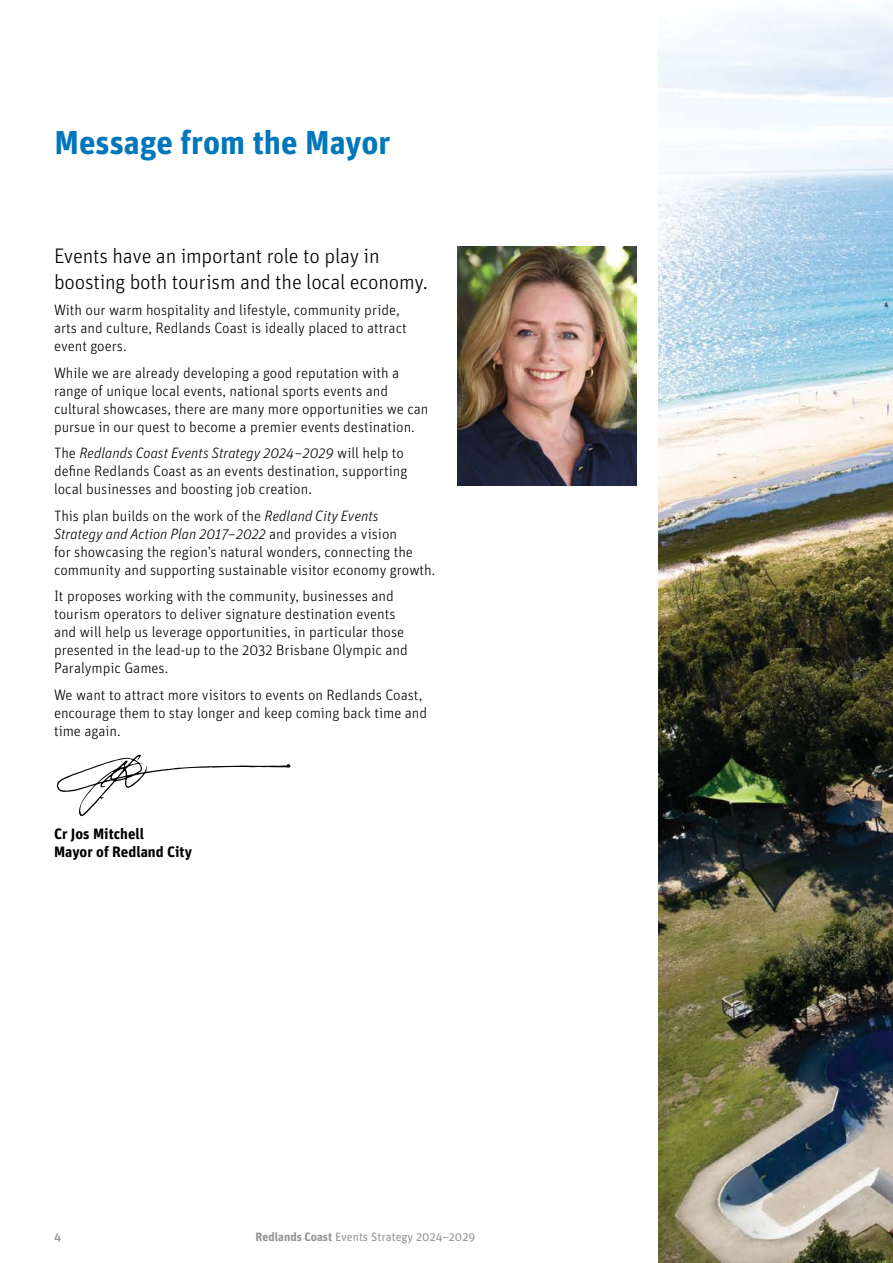
<style>
.page{position:relative;width:893px;height:1263px;background:#fff}
.page>*{position:absolute;margin:0;border:0;box-sizing:border-box;transform-origin:0 0}
.t1{font:700 33px "Unit Pro";color:#0076bb}
.t2{font:300 21px/25.2px "Unit Pro";letter-spacing:-.01em;color:#000}
.t3{font:300 15px/18px "Unit Pro";color:#000}
.t4{font:700 15px/18px "Unit Pro";color:#000}
.t5{font:12px "Unit Pro";color:#939598}
.t6{font:500 12px "Unit Pro";color:#939598}
.s1{font-style:italic}
.s2{font-weight:700}
</style>
<div class="page">
<img style="left:659px;top:4px;width:234px;height:1259px">
<svg style="left:56px;top:754px;width:235px;height:62px"></svg>
<img style="left:458px;top:247px;width:179px;height:238px">
<h1 class="t1" style="left:54px;top:118px;width:338px">Message from the Mayor</h1>
<h2 class="t2" style="left:54px;top:243px;width:375px">Events have an important role to play in boosting both tourism and the local economy.</h2>
<p class="t3" style="left:54px;top:300px;width:354px">With our warm hospitality and lifestyle, community pride, arts and culture, Redlands Coast is ideally placed to attract event goers.</p>
<p class="t3" style="left:54px;top:363px;width:376px">While we are already developing a good reputation with a range of unique local events, national sports events and cultural showcases, there are many more opportunities we can pursue in our quest to become a premier events destination.</p>
<p class="t3" style="left:54px;top:443px;width:355px">The <span class="s1">Redlands Coast Events Strategy 2024–2029</span> will help to define Redlands Coast as an events destination, supporting local businesses and boosting job creation.</p>
<p class="t3" style="left:54px;top:506px;width:383px">This plan builds on the work of the <span class="s1">Redland City Events<br>Strategy and Action Plan 2017–2022</span> and provides a vision<br>for showcasing the region’s natural wonders, connecting the community and supporting sustainable visitor economy growth.</p>
<p class="t3" style="left:54px;top:586px;width:355px">It proposes working with the community, businesses and tourism operators to deliver signature destination events and will help us leverage opportunities, in particular those presented in the lead-up to the 2032 Brisbane Olympic and Paralympic Games.</p>
<p class="t3" style="left:54px;top:685px;width:375px">We want to attract more visitors to events on Redlands Coast, encourage them to stay longer and keep coming back time and time again.</p>
<p class="t4" style="left:54px;top:823px;width:140px">Cr Jos Mitchell<br>Mayor of Redland City</p>
<p class="t6" style="left:54px;top:1228px;width:9px">4</p>
<p class="t5" style="left:256px;top:1228px;width:221px"><span class="s2">Redlands Coast</span> Events Strategy 2024–2029</p>
</div>
